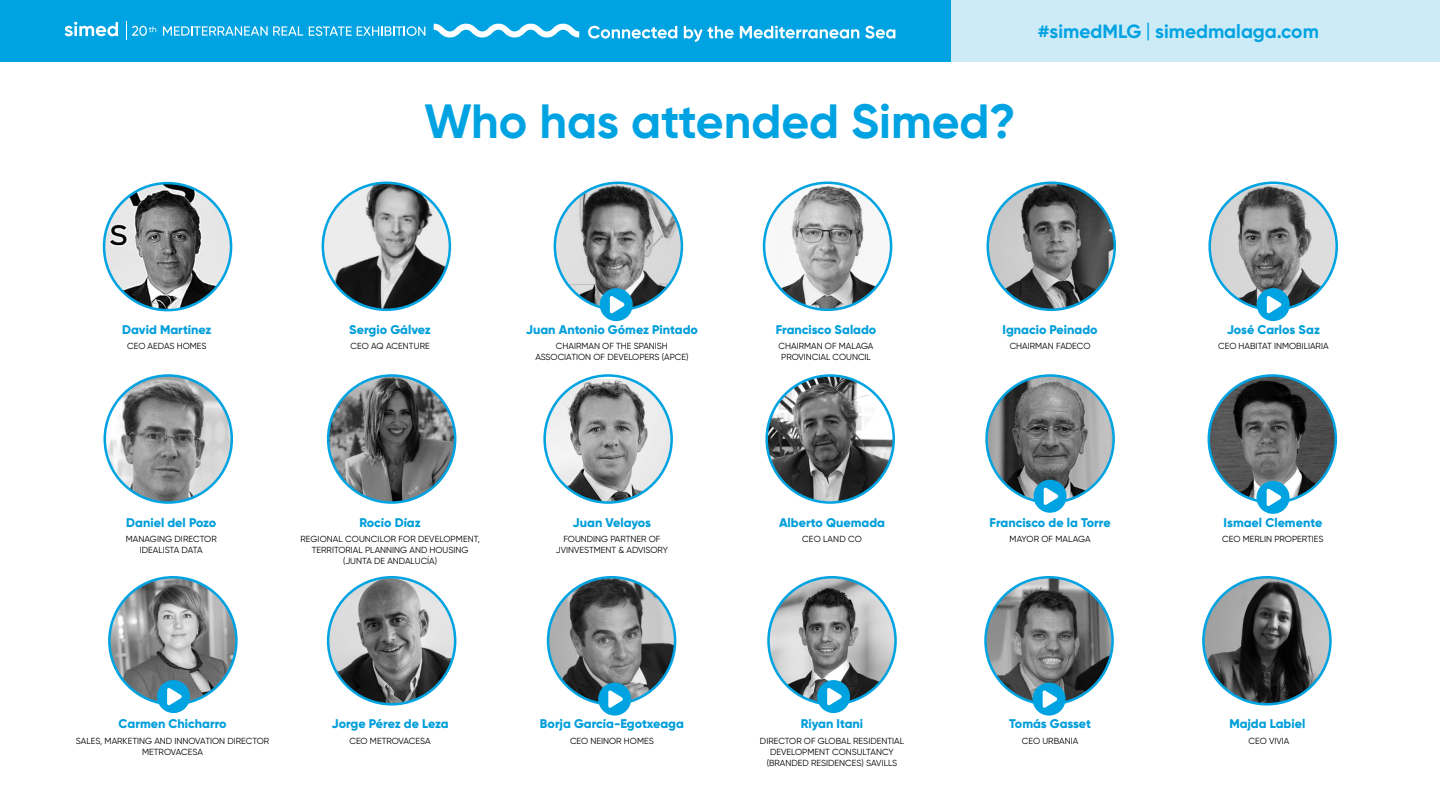
<style>
.page{position:relative;width:1440px;height:810px;background:#fff}
.page>*{position:absolute;margin:0;border:0;box-sizing:border-box;transform-origin:0 0}
.t1{font:700 48px "Gilroy";color:#00a3e2}
.t2{font:700 19.12px "Gilroy";color:#00a3e2}
.t3{font:800 12.6px "Gilroy";color:#019eda}
.t4{font:8.85px/11.3px "Gilroy";color:#000;text-align:center}
.s1{font-family:"Sofia Pro"}
</style>
<div class="page">
<div style="left:950px;top:0;width:490px;height:62px;background:#cdeaf7"></div>
<div style="left:0;top:0;width:951px;height:62px;background:#00a3e2"></div>
<svg style="left:65px;top:22px;width:53px;height:14px"></svg>
<svg style="left:163px;top:26px;width:140px;height:10px"></svg>
<svg style="left:309px;top:23px;width:586px;height:19px"></svg>
<svg style="left:126px;top:22px;width:30px;height:18px"></svg>
<img style="left:104px;top:183px;width:127px;height:127px;border-radius:64px">
<div style="left:103px;top:182px;width:129px;height:129px;border:3px solid #00a3e2;border-radius:50%"></div>
<img style="left:323px;top:183px;width:127px;height:127px;border-radius:64px">
<div style="left:322px;top:181px;width:129px;height:130px;border:3px solid #00a3e2;border-radius:50%"></div>
<img style="left:555px;top:183px;width:127px;height:127px;border-radius:64px">
<div style="left:554px;top:181px;width:129px;height:130px;border:3px solid #00a3e2;border-radius:50%"></div>
<div style="left:600px;top:288px;width:33px;height:33px;background:#00a3e2;border-radius:50%"></div>
<svg style="left:610px;top:295px;width:22px;height:24px"></svg>
<img style="left:764px;top:183px;width:127px;height:127px;border-radius:64px">
<div style="left:763px;top:181px;width:129px;height:130px;border:3px solid #00a3e2;border-radius:50%"></div>
<img style="left:988px;top:183px;width:127px;height:127px;border-radius:64px">
<div style="left:986px;top:181px;width:130px;height:130px;border:3px solid #00a3e2;border-radius:50%"></div>
<img style="left:1212px;top:185px;width:125px;height:125px">
<div style="left:1208px;top:181px;width:130px;height:130px;border:3px solid #00a3e2;border-radius:50%"></div>
<div style="left:1257px;top:288px;width:33px;height:33px;background:#00a3e2;border-radius:50%"></div>
<svg style="left:1266px;top:296px;width:19px;height:22px"></svg>
<img style="left:105px;top:376px;width:127px;height:127px;border-radius:64px">
<div style="left:104px;top:374px;width:129px;height:130px;border:3px solid #00a3e2;border-radius:50%"></div>
<img style="left:547px;top:379px;width:125px;height:124px">
<div style="left:543px;top:374px;width:130px;height:130px;border:3px solid #00a3e2;border-radius:50%"></div>
<img style="left:328px;top:376px;width:127px;height:127px;border-radius:64px">
<div style="left:327px;top:374px;width:129px;height:130px;border:3px solid #00a3e2;border-radius:50%"></div>
<img style="left:767px;top:376px;width:127px;height:127px;border-radius:64px">
<div style="left:765px;top:374px;width:130px;height:130px;border:3px solid #00a3e2;border-radius:50%"></div>
<img style="left:987px;top:376px;width:127px;height:127px;border-radius:64px">
<div style="left:985px;top:374px;width:130px;height:130px;border:3px solid #00a3e2;border-radius:50%"></div>
<div style="left:1034px;top:480px;width:33px;height:33px;background:#00a3e2;border-radius:50%"></div>
<svg style="left:1041px;top:487px;width:21px;height:25px"></svg>
<img style="left:1209px;top:376px;width:127px;height:127px;border-radius:64px">
<div style="left:1208px;top:374px;width:129px;height:130px;border:3px solid #00a3e2;border-radius:50%"></div>
<div style="left:1257px;top:481px;width:33px;height:33px;background:#00a3e2;border-radius:50%"></div>
<svg style="left:1263px;top:488px;width:20px;height:23px"></svg>
<img style="left:109px;top:577px;width:127px;height:127px;border-radius:64px">
<div style="left:108px;top:576px;width:130px;height:130px;border:3px solid #00a3e2;border-radius:50%"></div>
<div style="left:157px;top:680px;width:33px;height:33px;background:#00a3e2;border-radius:50%"></div>
<svg style="left:167px;top:688px;width:15px;height:18px"></svg>
<img style="left:328px;top:577px;width:127px;height:127px;border-radius:64px">
<div style="left:327px;top:576px;width:129px;height:130px;border:3px solid #00a3e2;border-radius:50%"></div>
<img style="left:548px;top:577px;width:127px;height:127px;border-radius:64px">
<div style="left:547px;top:576px;width:129px;height:130px;border:3px solid #00a3e2;border-radius:50%"></div>
<div style="left:598px;top:683px;width:33px;height:33px;background:#00a3e2;border-radius:50%"></div>
<svg style="left:605px;top:690px;width:21px;height:23px"></svg>
<img style="left:769px;top:577px;width:127px;height:127px;border-radius:64px">
<div style="left:767px;top:576px;width:130px;height:130px;border:3px solid #00a3e2;border-radius:50%"></div>
<div style="left:817px;top:680px;width:33px;height:33px;background:#00a3e2;border-radius:50%"></div>
<svg style="left:827px;top:688px;width:15px;height:18px"></svg>
<img style="left:986px;top:577px;width:127px;height:127px;border-radius:64px">
<div style="left:984px;top:576px;width:130px;height:130px;border:3px solid #00a3e2;border-radius:50%"></div>
<div style="left:1033px;top:683px;width:33px;height:33px;background:#00a3e2;border-radius:50%"></div>
<svg style="left:1039px;top:690px;width:21px;height:23px"></svg>
<img style="left:1203px;top:577px;width:127px;height:127px;border-radius:64px">
<div style="left:1202px;top:576px;width:130px;height:130px;border:3px solid #00a3e2;border-radius:50%"></div>
<h1 class="t1" style="left:424px;top:91px;width:593px">Who has attended Simed?</h1>
<h2 class="t2" style="left:1038px;top:20px;width:283px">#simedMLG <span class="s1">|</span> simedmalaga.com</h2>
<h3 class="t3" style="left:122px;top:322px;width:91px">David Martínez</h3>
<p class="t4" style="left:127px;top:341px;width:81px">CEO AEDAS HOMES</p>
<h3 class="t3" style="left:349px;top:322px;width:83px">Sergio Gálvez</h3>
<p class="t4" style="left:350px;top:340px;width:81px">CEO AQ ACENTURE</p>
<h3 class="t3" style="left:526px;top:322px;width:174px">Juan Antonio Gómez Pintado</h3>
<p class="t4" style="left:535px;top:340px;width:155px">CHAIRMAN OF THE SPANISH<br>ASSOCIATION OF DEVELOPERS (APCE)</p>
<h3 class="t3" style="left:776px;top:322px;width:102px">Francisco Salado</h3>
<p class="t4" style="left:779px;top:340px;width:96px;text-align:left">CHAIRMAN OF MALAGA<br>PROVINCIAL COUNCIL</p>
<h3 class="t3" style="left:1003px;top:322px;width:97px">Ignacio Peinado</h3>
<p class="t4" style="left:1010px;top:340px;width:82px">CHAIRMAN FADECO</p>
<h3 class="t3" style="left:1227px;top:322px;width:95px">José Carlos Saz</h3>
<p class="t4" style="left:1218px;top:340px;width:112px">CEO HABITAT INMOBILIARIA</p>
<h3 class="t3" style="left:126px;top:514px;width:91px">Daniel del Pozo</h3>
<p class="t4" style="left:126px;top:533px;width:93px">MANAGING DIRECTOR<br>IDEALISTA DATA</p>
<h3 class="t3" style="left:359px;top:514px;width:63px">Rocío Díaz</h3>
<p class="t4" style="left:300px;top:533px;width:181px">REGIONAL COUNCILOR FOR DEVELOPMENT,<br>TERRITORIAL PLANNING AND HOUSING (JUNTA DE ANDALUCÍA)</p>
<h3 class="t3" style="left:573px;top:514px;width:80px">Juan Velayos</h3>
<p class="t4" style="left:556px;top:533px;width:114px">FOUNDING PARTNER OF<br>JVINVESTMENT &amp; ADVISORY</p>
<h3 class="t3" style="left:779px;top:514px;width:108px">Alberto Quemada</h3>
<p class="t4" style="left:802px;top:533px;width:61px">CEO LAND CO</p>
<h3 class="t3" style="left:990px;top:514px;width:123px">Francisco de la Torre</h3>
<p class="t4" style="left:1010px;top:533px;width:82px">MAYOR OF MALAGA</p>
<h3 class="t3" style="left:1224px;top:514px;width:100px">Ismael Clemente</h3>
<p class="t4" style="left:1222px;top:533px;width:103px">CEO MERLIN PROPERTIES</p>
<h3 class="t3" style="left:119px;top:716px;width:110px">Carmen Chicharro</h3>
<p class="t4" style="left:76px;top:735px;width:195px">SALES, MARKETING AND INNOVATION DIRECTOR<br>METROVACESA</p>
<h3 class="t3" style="left:332px;top:716px;width:119px">Jorge Pérez de Leza</h3>
<p class="t4" style="left:349px;top:735px;width:83px">CEO METROVACESA</p>
<h3 class="t3" style="left:540px;top:716px;width:146px">Borja García-Egotxeaga</h3>
<p class="t4" style="left:570px;top:735px;width:85px">CEO NEINOR HOMES</p>
<h3 class="t3" style="left:801px;top:716px;width:64px">Riyan Itani</h3>
<p class="t4" style="left:760px;top:735px;width:146px">DIRECTOR OF GLOBAL RESIDENTIAL<br>DEVELOPMENT CONSULTANCY (BRANDED RESIDENCES) SAVILLS</p>
<h3 class="t3" style="left:1009px;top:716px;width:83px">Tomás Gasset</h3>
<p class="t4" style="left:1022px;top:735px;width:58px">CEO URBANIA</p>
<h3 class="t3" style="left:1229px;top:716px;width:77px">Majda Labiel</h3>
<p class="t4" style="left:1249px;top:735px;width:42px">CEO VIVIA</p>
</div>
